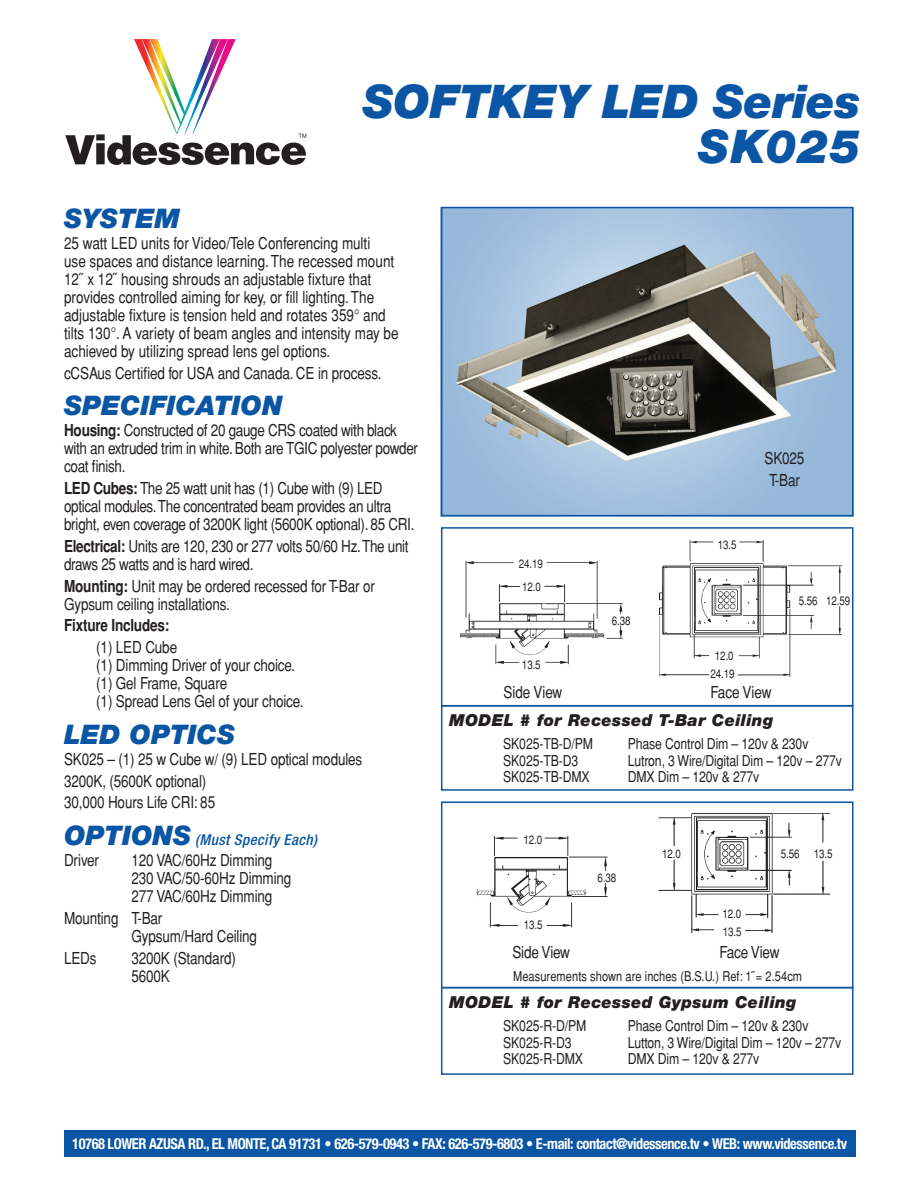
<style>
.page{position:relative;width:918px;height:1188px;background:#fff}
.page>*{position:absolute;margin:0;border:0;box-sizing:border-box;transform-origin:0 0}
.t1{font:italic 900 46.5px/45px "Helvetica Neue";letter-spacing:-.005em;color:#0a55a4;text-align:right}
.t2{font:italic 900 27px "Helvetica Neue";color:#0a55a4}
.t3{font:condensed 16.5px/18px "Helvetica";letter-spacing:-.01em;color:#231f20}
.t4{font:italic 900 16.5px "Helvetica Neue";letter-spacing:.02em;color:#231f20}
.t5{font:700 condensed 16.5px "Helvetica";letter-spacing:-.01em;color:#231f20}
.t6{font:condensed 15px "Helvetica";letter-spacing:-.01em;color:#231f20}
.t7{font:700 condensed 15px "Helvetica Neue";letter-spacing:-.03em;color:#fff;scale:.96 1}
.t8{font:italic 500 condensed 15px "Helvetica Neue";letter-spacing:.03em;color:#0a55a4}
.t9{font:condensed 13.5px "Helvetica";letter-spacing:.005em;color:#231f20}
.t10{font:condensed 12px/17.9px "Helvetica";letter-spacing:-.01em;color:#231f20;text-align:center}
.s1{font-weight:700}
.s2{font-weight:900;font-stretch:normal;font-size:27px}
</style>
<div class="page">
<div style="left:64px;top:1130px;width:791px;height:27px;background:#0a55a4"></div>
<svg style="left:65px;top:39px;width:241px;height:126px"></svg>
<img style="left:444px;top:210px;width:407px;height:303px">
<div style="left:441px;top:207px;width:413px;height:309px;border:2px solid #0a55a4"></div>
<img style="left:477px;top:813px;width:353px;height:120px">
<div style="left:441px;top:801px;width:413px;height:187px;border:2px solid #0a55a4"></div>
<img style="left:460px;top:541px;width:382px;height:136px">
<div style="left:441px;top:527px;width:413px;height:179px;border:2px solid #0a55a4"></div>
<div style="left:441px;top:987px;width:413px;height:88px;border:2px solid #0a55a4"></div>
<div style="left:441px;top:705px;width:413px;height:86px;border:2px solid #0a55a4"></div>
<h1 class="t1" style="left:363px;top:78px;width:500px">SOFTKEY LED Series<br>SK025</h1>
<h2 class="t2" style="left:64px;top:202px;width:118px">SYSTEM</h2>
<p class="t3" style="left:64px;top:234px;width:336px">25 watt LED units for Video/Tele Conferencing multi<br>use spaces and distance learning. The recessed mount 12˝ x 12˝ housing shrouds an adjustable fixture that provides controlled aiming for key, or fill lighting. The adjustable fixture is tension held and rotates 359° and tilts 130°. A variety of beam angles and intensity may be achieved by utilizing spread lens gel options.</p>
<p class="t3" style="left:64px;top:364px;width:319px">cCSAus Certified for USA and Canada. CE in process.</p>
<h2 class="t2" style="left:64px;top:389px;width:220px">SPECIFICATION</h2>
<p class="t3" style="left:64px;top:421px;width:356px"><span class="s1">Housing:</span> Constructed of 20 gauge CRS coated with black with an extruded trim in white. Both are TGIC polyester powder coat finish.</p>
<p class="t3" style="left:64px;top:479px;width:352px"><span class="s1">LED Cubes:</span> The 25 watt unit has (1) Cube with (9) LED optical modules. The concentrated beam provides an ultra bright, even coverage of 3200K light (5600K optional). 85 CRI.</p>
<p class="t3" style="left:64px;top:537px;width:346px"><span class="s1">Electrical:</span> Units are 120, 230 or 277 volts 50/60 Hz. The unit draws 25 watts and is hard wired.</p>
<p class="t3" style="left:64px;top:577px;width:312px"><span class="s1">Mounting:</span> Unit may be ordered recessed for T-Bar or<br>Gypsum ceiling installations.</p>
<p class="t5" style="left:64px;top:616px;width:107px">Fixture Includes:</p>
<p class="t3" style="left:96px;top:638px;width:209px">(1) LED Cube<br>(1) Dimming Driver of your choice. (1) Gel Frame, Square<br>(1) Spread Lens Gel of your choice.</p>
<h2 class="t2" style="left:64px;top:718px;width:173px">LED OPTICS</h2>
<p class="t3" style="left:64px;top:748px;width:300px;line-height:21.8px">SK025 – (1) 25 w Cube w/ (9) LED optical modules<br>3200K, (5600K optional)<br>30,000 Hours Life CRI: 85</p>
<p class="t8" style="left:64px;top:831px;width:255px"><span class="s2">OPTIONS</span> (Must Specify Each)</p>
<p class="t3" style="left:64px;top:851px;width:37px">Driver</p>
<p class="t3" style="left:132px;top:851px;width:161px">120 VAC/60Hz Dimming<br>230 VAC/50-60Hz Dimming<br>277 VAC/60Hz Dimming</p>
<p class="t3" style="left:132px;top:909px;width:127px;text-indent:-68px">Mounting T-Bar<br>Gypsum/Hard Ceiling</p>
<p class="t3" style="left:64px;top:949px;width:34px">LEDs</p>
<p class="t3" style="left:132px;top:949px;width:106px">3200K (Standard)<br>5600K</p>
<p class="t10" style="left:519px;top:555px;width:26px">24.19</p>
<p class="t10" style="left:522px;top:578px;width:20px">12.0</p>
<p class="t10" style="left:612px;top:611px;width:20px">6.38</p>
<p class="t10" style="left:718px;top:536px;width:20px">13.5</p>
<p class="t3" style="left:764px;top:447px;width:41px;line-height:21.8px">SK025<br>T-Bar</p>
<p class="t10" style="left:799px;top:592px;width:53px">5.56 12.59</p>
<p class="t10" style="left:711px;top:647px;width:26px">12.0<br>24.19</p>
<p class="t10" style="left:522px;top:656px;width:20px">13.5</p>
<p class="t3" style="left:503px;top:683px;width:61px">Side View</p>
<p class="t3" style="left:710px;top:683px;width:63px">Face View</p>
<p class="t4" style="left:449px;top:710px;width:326px">MODEL # for Recessed T-Bar Ceiling</p>
<p class="t6" style="left:503px;top:735px;width:91px">SK025-TB-D/PM</p>
<p class="t6" style="left:628px;top:735px;width:182px">Phase Control Dim – 120v &amp; 230v</p>
<p class="t6" style="left:503px;top:752px;width:77px">SK025-TB-D3</p>
<p class="t6" style="left:628px;top:752px;width:216px">Lutron, 3 Wire/Digital Dim – 120v – 277v</p>
<p class="t6" style="left:503px;top:768px;width:88px">SK025-TB-DMX</p>
<p class="t6" style="left:628px;top:768px;width:133px">DMX Dim – 120v &amp; 277v</p>
<p class="t10" style="left:524px;top:831px;width:20px">12.0</p>
<p class="t10" style="left:598px;top:868px;width:20px">6.38</p>
<p class="t10" style="left:662px;top:845px;width:20px">12.0</p>
<p class="t10" style="left:723px;top:905px;width:20px">12.0</p>
<p class="t10" style="left:781px;top:845px;width:53px">5.56 13.5</p>
<p class="t10" style="left:524px;top:916px;width:20px">13.5</p>
<p class="t3" style="left:512px;top:943px;width:59px">Side View</p>
<p class="t3" style="left:720px;top:943px;width:61px">Face View</p>
<p class="t4" style="left:449px;top:992px;width:349px">MODEL # for Recessed Gypsum Ceiling</p>
<p class="t6" style="left:503px;top:1017px;width:85px">SK025-R-D/PM</p>
<p class="t6" style="left:628px;top:1017px;width:182px">Phase Control Dim – 120v &amp; 230v</p>
<p class="t6" style="left:503px;top:1034px;width:70px">SK025-R-D3</p>
<p class="t6" style="left:628px;top:1034px;width:215px">Lutton, 3 Wire/Digital Dim – 120v – 277v</p>
<p class="t6" style="left:503px;top:1050px;width:81px">SK025-R-DMX</p>
<p class="t6" style="left:628px;top:1050px;width:133px">DMX Dim – 120v &amp; 277v</p>
<p class="t10" style="left:723px;top:922px;width:20px">13.5</p>
<p class="t9" style="left:513px;top:968px;width:291px">Measurements shown are inches (B.S.U.) Ref: 1˝ = 2.54cm</p>
<p class="t7" style="left:72px;top:1135px;width:809px">10768 LOWER AZUSA RD., EL MONTE, CA 91731 • 626-579-0943 • FAX: 626-579-6803 • E-mail: contact@videssence.tv • WEB: www.videssence.tv</p>
</div>
